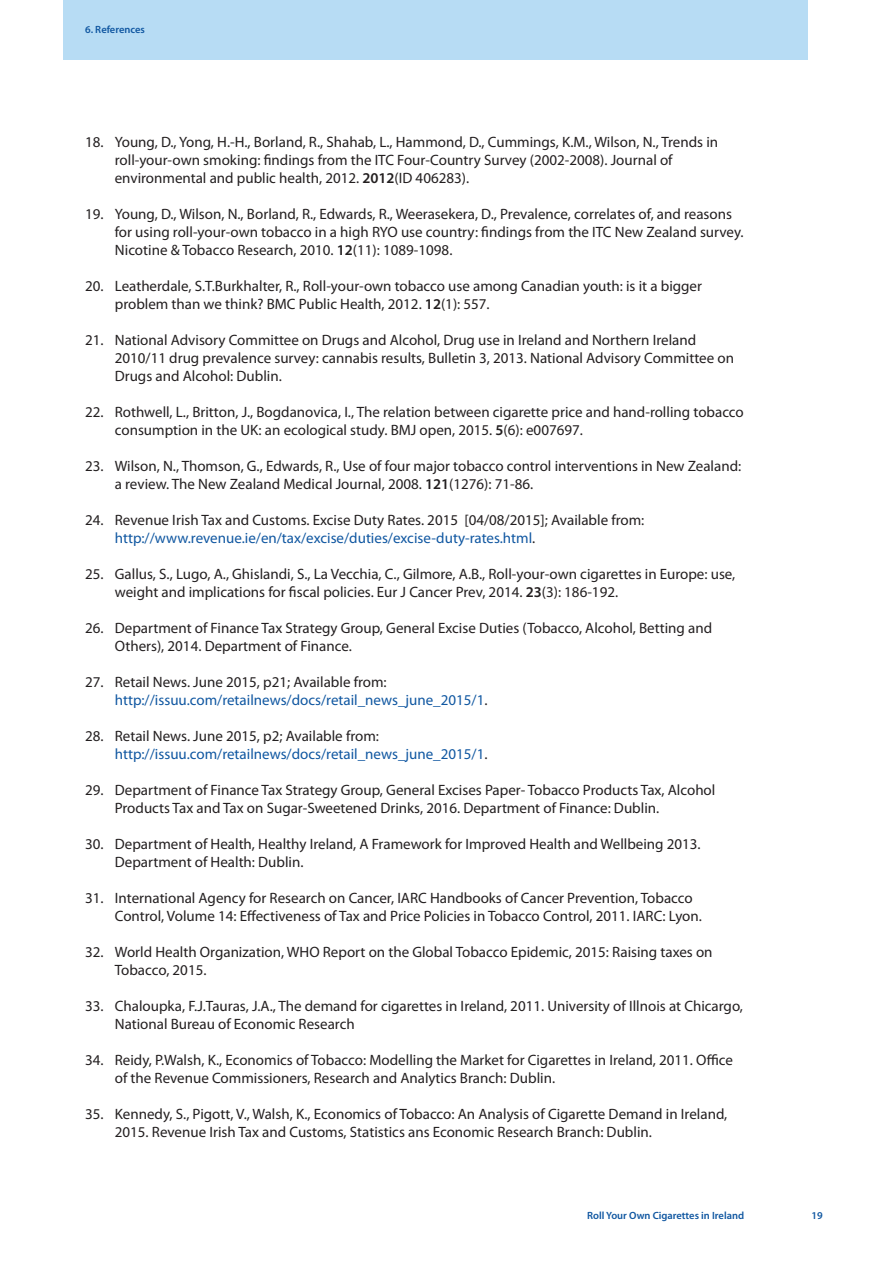
<style>
.page{position:relative;width:893px;height:1263px;background:#fff}
.page>*{position:absolute;margin:0;border:0;box-sizing:border-box;transform-origin:0 0}
.t1{font:15px/18px "Myriad Pro";color:#231f20}
.t2{font:15px/18px "Myriad Pro";color:#1057a1}
.t3{font:600 10.5px "Myriad Pro";color:#1057a1}
.s1{font-weight:600}
.s2{color:#1057a1}
.s3{color:#231f20}
</style>
<div class="page">
<div style="left:64px;top:0;width:744px;height:60px;background:#b7dcf4"></div>
<p class="t3" style="left:85px;top:25px;width:61px">6. References</p>
<p class="t1" style="left:115px;top:134px;width:605px;text-indent:-30px">18. Young, D., Yong, H.-H., Borland, R., Shahab, L., Hammond, D., Cummings, K.M., Wilson, N., Trends in roll-your-own smoking: findings from the ITC Four-Country Survey (2002-2008). Journal of environmental and public health, 2012. <span class="s1">2012</span>(ID 406283).</p>
<p class="t1" style="left:115px;top:206px;width:630px;text-indent:-30px">19. Young, D., Wilson, N., Borland, R., Edwards, R., Weerasekera, D., Prevalence, correlates of, and reasons for using roll-your-own tobacco in a high RYO use country: findings from the ITC New Zealand survey.<br>Nicotine &amp; Tobacco Research, 2010. <span class="s1">12</span>(11): 1089-1098.</p>
<p class="t1" style="left:115px;top:278px;width:589px;text-indent:-30px">20. Leatherdale, S.T.Burkhalter, R., Roll-your-own tobacco use among Canadian youth: is it a bigger problem than we think? BMC Public Health, 2012. <span class="s1">12</span>(1): 557.</p>
<p class="t1" style="left:115px;top:332px;width:621px;text-indent:-30px">21. National Advisory Committee on Drugs and Alcohol, Drug use in Ireland and Northern Ireland<br>2010/11 drug prevalence survey: cannabis results, Bulletin 3, 2013. National Advisory Committee on<br>Drugs and Alcohol: Dublin.</p>
<p class="t1" style="left:115px;top:404px;width:630px;text-indent:-30px">22. Rothwell, L., Britton, J., Bogdanovica, I., The relation between cigarette price and hand-rolling tobacco consumption in the UK: an ecological study. BMJ open, 2015. <span class="s1">5</span>(6): e007697.</p>
<p class="t1" style="left:115px;top:458px;width:628px;text-indent:-30px">23. Wilson, N., Thomson, G., Edwards, R., Use of four major tobacco control interventions in New Zealand: a review. The New Zealand Medical Journal, 2008. <span class="s1">121</span>(1276): 71-86.</p>
<p class="t1" style="left:115px;top:512px;width:531px;text-indent:-30px">24. Revenue Irish Tax and Customs. Excise Duty Rates. 2015 [04/08/2015]; Available from: <span class="s2">http://www.revenue.ie/en/tax/excise/duties/excise-duty-rates.html</span>.</p>
<p class="t1" style="left:115px;top:566px;width:622px;text-indent:-30px">25. Gallus, S., Lugo, A., Ghislandi, S., La Vecchia, C., Gilmore, A.B., Roll-your-own cigarettes in Europe: use, weight and implications for fiscal policies. Eur J Cancer Prev, 2014. <span class="s1">23</span>(3): 186-192.</p>
<p class="t1" style="left:115px;top:620px;width:599px;text-indent:-30px">26. Department of Finance Tax Strategy Group, General Excise Duties (Tobacco, Alcohol, Betting and<br>Others), 2014. Department of Finance.</p>
<p class="t2" style="left:115px;top:674px;width:374px;text-indent:-30px"><span class="s3">27. Retail News. June 2015, p21; Available from: </span>http://issuu.com/retailnews/docs/retail_news_june_2015/1<span class="s3">.</span></p>
<p class="t2" style="left:115px;top:728px;width:374px;text-indent:-30px"><span class="s3">28. Retail News. June 2015, p2; Available from: </span>http://issuu.com/retailnews/docs/retail_news_june_2015/1<span class="s3">.</span></p>
<p class="t1" style="left:115px;top:782px;width:602px;text-indent:-30px">29. Department of Finance Tax Strategy Group, General Excises Paper- Tobacco Products Tax, Alcohol<br>Products Tax and Tax on Sugar-Sweetened Drinks, 2016. Department of Finance: Dublin.</p>
<p class="t1" style="left:115px;top:836px;width:587px;text-indent:-30px">30. Department of Health, Healthy Ireland, A Framework for Improved Health and Wellbeing 2013.<br>Department of Health: Dublin.</p>
<p class="t1" style="left:115px;top:890px;width:589px;text-indent:-30px">31. International Agency for Research on Cancer, IARC Handbooks of Cancer Prevention, Tobacco<br>Control, Volume 14: Effectiveness of Tax and Price Policies in Tobacco Control, 2011. IARC: Lyon.</p>
<p class="t1" style="left:115px;top:944px;width:599px;text-indent:-30px">32. World Health Organization, WHO Report on the Global Tobacco Epidemic, 2015: Raising taxes on<br>Tobacco, 2015.</p>
<p class="t1" style="left:115px;top:998px;width:630px;text-indent:-30px">33. Chaloupka, F.J.Tauras, J.A., The demand for cigarettes in Ireland, 2011. University of Illnois at Chicargo,<br>National Bureau of Economic Research</p>
<p class="t1" style="left:115px;top:1052px;width:620px;text-indent:-30px">34. Reidy, P.Walsh, K., Economics of Tobacco: Modelling the Market for Cigarettes in Ireland, 2011. Office of the Revenue Commissioners, Research and Analytics Branch: Dublin.</p>
<p class="t1" style="left:115px;top:1106px;width:614px;text-indent:-30px">35. Kennedy, S., Pigott, V., Walsh, K., Economics of Tobacco: An Analysis of Cigarette Demand in Ireland,<br>2015. Revenue Irish Tax and Customs, Statistics ans Economic Research Branch: Dublin.</p>
<p class="t3" style="left:587px;top:1212px;width:158px">Roll Your Own Cigarettes in Ireland</p>
<p class="t3" style="left:811px;top:1212px;width:13px">19</p>
</div>
